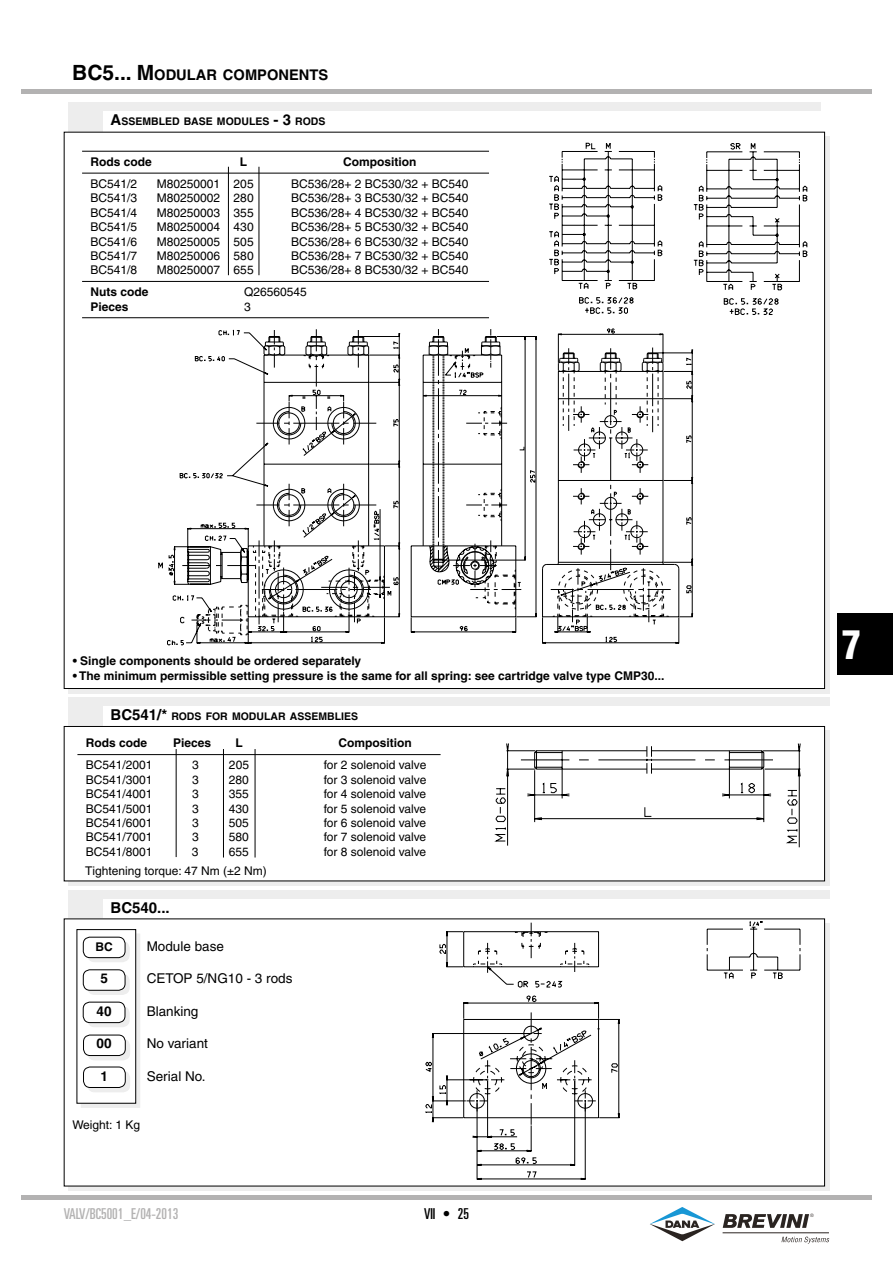
<style>
.page{position:relative;width:893px;height:1263px;background:#fff}
.page>*{position:absolute;margin:0;border:0;box-sizing:border-box;transform-origin:0 0}
.t1{font:900 condensed 39px "Helvetica";color:#fff}
.t2{font:ultra-condensed 15px "Univers";color:#b3b2b2}
.t3{font:700 15px "Helvetica";color:#000}
.t4{font:ultra-condensed 15px "Univers";color:#000}
.t5{font:700 14.7px "Helvetica";color:#000}
.t6{font:13.5px "Helvetica";color:#000}
.t7{font:700 13.5px "Helvetica";color:#000}
.t8{font:12px "Helvetica";color:#000}
.t9{font:700 12px "Helvetica";color:#000}
.t10{font:700 10.5px "Helvetica";color:#000}
.t11{font:300 4.65px "Helvetica Neue";color:#2b2422}
.s1{font-size:21px}
.s2{font-size:15px}
</style>
<div class="page">
<hr style="left:21px;top:1195px;width:851px;height:4px;background:#b3b2b2">
<div style="left:21px;top:89px;width:851px;height:5px;background:#b3b2b2"></div>
<div style="left:838px;top:613px;width:55px;height:61px;background:#000"></div>
<div style="left:68px;top:102px;width:34px;height:30px;background:#ededed"></div>
<div style="left:68px;top:102px;width:753px;height:9px;background:#ededed"></div>
<svg style="left:549px;top:142px;width:113px;height:172px"></svg>
<svg style="left:693px;top:143px;width:114px;height:172px"></svg>
<svg style="left:169px;top:328px;width:523px;height:314px"></svg>
<hr style="left:228px;top:167px;width:1px;height:108px;background:#000">
<hr style="left:259px;top:167px;width:1px;height:108px;background:#000">
<div style="left:68px;top:890px;width:761px;height:8px;background:#ededed"></div>
<div style="left:68px;top:890px;width:34px;height:30px;background:#ededed"></div>
<div style="left:68px;top:923px;width:761px;height:268px;background:linear-gradient(to right,#ededed,#ededed)"></div>
<div style="left:64px;top:919px;width:761px;height:267px;background:#fff"></div>
<svg style="left:81px;top:933px;width:59px;height:175px"></svg>
<div style="left:77px;top:929px;width:59px;height:174px;background:#fff"></div>
<div style="left:77px;top:929px;width:59px;height:174px;border:1px solid #000"></div>
<svg style="left:88px;top:942px;width:41px;height:19px"></svg>
<div style="left:87px;top:941px;width:43px;height:21px;border:2px solid #ededed;border-radius:7px"></div>
<div style="left:83px;top:937px;width:42px;height:21px;background:#fff;border-radius:7px"></div>
<div style="left:83px;top:937px;width:42px;height:21px;border:1px solid #000;border-radius:7px"></div>
<svg style="left:88px;top:974px;width:41px;height:20px"></svg>
<div style="left:87px;top:974px;width:43px;height:21px;border:2px solid #ededed;border-radius:7px"></div>
<div style="left:83px;top:970px;width:42px;height:20px;background:#fff;border-radius:7px"></div>
<div style="left:83px;top:969px;width:42px;height:22px;border:1px solid #000;border-radius:7px"></div>
<svg style="left:88px;top:1007px;width:41px;height:19px"></svg>
<div style="left:87px;top:1006px;width:43px;height:21px;border:2px solid #ededed;border-radius:7px"></div>
<div style="left:83px;top:1002px;width:42px;height:20px;background:#fff;border-radius:7px"></div>
<div style="left:83px;top:1002px;width:42px;height:21px;border:1px solid #000;border-radius:7px"></div>
<div style="left:88px;top:1039px;width:42px;height:21px;background:#ededed;border-radius:7px"></div>
<div style="left:87px;top:1039px;width:43px;height:21px;border:1px solid #ededed;border-radius:7px"></div>
<div style="left:84px;top:1035px;width:41px;height:20px;background:#fff;border-radius:7px"></div>
<div style="left:83px;top:1035px;width:43px;height:21px;border:1px solid #000;border-radius:7px"></div>
<svg style="left:443px;top:922px;width:177px;height:258px"></svg>
<svg style="left:425px;top:944px;width:193px;height:234px"></svg>
<svg style="left:707px;top:921px;width:93px;height:58px"></svg>
<div style="left:88px;top:1071px;width:42px;height:21px;background:#ededed;border-radius:7px"></div>
<div style="left:87px;top:1071px;width:43px;height:21px;border:1px solid #ededed;border-radius:7px"></div>
<div style="left:84px;top:1067px;width:41px;height:20px;background:#fff;border-radius:7px"></div>
<div style="left:83px;top:1067px;width:43px;height:21px;border:1px solid #000;border-radius:7px"></div>
<div style="left:68px;top:697px;width:761px;height:9px;background:#ededed"></div>
<div style="left:68px;top:697px;width:34px;height:30px;background:#ededed"></div>
<div style="left:68px;top:730px;width:761px;height:155px;background:linear-gradient(to right,#ededed,#ededed)"></div>
<div style="left:64px;top:726px;width:761px;height:155px;background:#fff"></div>
<div style="left:64px;top:726px;width:761px;height:155px;border:1px solid #000"></div>
<svg style="left:495px;top:743px;width:306px;height:105px"></svg>
<hr style="left:223px;top:749px;width:1px;height:108px;background:#000">
<hr style="left:255px;top:749px;width:1px;height:108px;background:#000">
<hr style="left:176px;top:749px;width:1px;height:108px;background:#000">
<hr style="left:82px;top:151px;width:407px;height:1px;background:#000">
<hr style="left:82px;top:173px;width:407px;height:1px;background:#000">
<hr style="left:82px;top:281px;width:407px;height:1px;background:#000">
<hr style="left:82px;top:317px;width:407px;height:1px;background:#000">
<hr style="left:77px;top:754px;width:364px;height:1px;background:#000">
<svg style="left:650px;top:1207px;width:65px;height:35px"></svg>
<svg style="left:781px;top:1236px;width:48px;height:7px"></svg>
<svg style="left:723px;top:1214px;width:86px;height:14px"></svg>
<hr style="left:723px;top:1232px;width:106px;height:1px;background:#2a2421">
<p class="t5" style="left:72px;top:66px;width:258px"><span class="s1">BC5... M</span>ODULAR COMPONENTS</p>
<p class="t10" style="left:111px;top:115px;width:216px"><span class="s2">A</span>SSEMBLED BASE MODULES <span class="s2">- 3</span> RODS</p>
<p class="t9" style="left:91px;top:154px;width:63px">Rods code</p>
<p class="t9" style="left:240px;top:154px;width:9px">L</p>
<p class="t9" style="left:343px;top:154px;width:75px">Composition</p>
<p class="t8" style="left:91px;top:177px;width:48px">BC541/2</p>
<p class="t8" style="left:157px;top:177px;width:98px">M80250001 205</p>
<p class="t8" style="left:291px;top:177px;width:179px">BC536/28+ 2 BC530/32 + BC540</p>
<p class="t8" style="left:91px;top:191px;width:48px">BC541/3</p>
<p class="t8" style="left:157px;top:191px;width:98px">M80250002 280</p>
<p class="t8" style="left:291px;top:191px;width:179px">BC536/28+ 3 BC530/32 + BC540</p>
<p class="t8" style="left:91px;top:206px;width:48px">BC541/4</p>
<p class="t8" style="left:157px;top:206px;width:98px">M80250003 355</p>
<p class="t8" style="left:291px;top:206px;width:179px">BC536/28+ 4 BC530/32 + BC540</p>
<p class="t8" style="left:91px;top:220px;width:48px">BC541/5</p>
<p class="t8" style="left:157px;top:220px;width:98px">M80250004 430</p>
<p class="t8" style="left:291px;top:220px;width:179px">BC536/28+ 5 BC530/32 + BC540</p>
<p class="t8" style="left:91px;top:234px;width:48px">BC541/6</p>
<p class="t8" style="left:157px;top:234px;width:98px">M80250005 505</p>
<p class="t8" style="left:291px;top:234px;width:179px">BC536/28+ 6 BC530/32 + BC540</p>
<p class="t8" style="left:91px;top:249px;width:48px">BC541/7</p>
<p class="t8" style="left:157px;top:249px;width:98px">M80250006 580</p>
<p class="t8" style="left:291px;top:249px;width:179px">BC536/28+ 7 BC530/32 + BC540</p>
<p class="t8" style="left:91px;top:263px;width:48px">BC541/8</p>
<p class="t8" style="left:157px;top:263px;width:98px">M80250007 655</p>
<p class="t8" style="left:291px;top:263px;width:179px">BC536/28+ 8 BC530/32 + BC540</p>
<p class="t9" style="left:91px;top:285px;width:60px">Nuts code</p>
<p class="t8" style="left:244px;top:285px;width:64px">Q26560545</p>
<p class="t9" style="left:91px;top:299px;width:40px">Pieces</p>
<p class="t8" style="left:244px;top:299px;width:8px">3</p>
<p class="t9" style="left:73px;top:654px;width:290px">• Single components should be ordered separately</p>
<p class="t9" style="left:73px;top:668px;width:593px">• The minimum permissible setting pressure is the same for all spring: see cartridge valve type CMP30...</p>
<p class="t10" style="left:111px;top:710px;width:249px"><span class="s2">BC541/*</span> RODS FOR MODULAR ASSEMBLIES</p>
<p class="t9" style="left:86px;top:736px;width:63px">Rods code</p>
<p class="t9" style="left:173px;top:736px;width:40px">Pieces</p>
<p class="t9" style="left:235px;top:736px;width:9px">L</p>
<p class="t9" style="left:338px;top:736px;width:75px">Composition</p>
<p class="t8" style="left:86px;top:758px;width:68px">BC541/2001</p>
<p class="t8" style="left:192px;top:758px;width:8px">3</p>
<p class="t8" style="left:229px;top:758px;width:22px">205</p>
<p class="t8" style="left:324px;top:758px;width:104px">for 2 solenoid valve</p>
<p class="t8" style="left:86px;top:773px;width:68px">BC541/3001</p>
<p class="t8" style="left:192px;top:773px;width:8px">3</p>
<p class="t8" style="left:229px;top:773px;width:22px">280</p>
<p class="t8" style="left:324px;top:773px;width:104px">for 3 solenoid valve</p>
<p class="t8" style="left:86px;top:787px;width:68px">BC541/4001</p>
<p class="t8" style="left:192px;top:787px;width:8px">3</p>
<p class="t8" style="left:229px;top:787px;width:22px">355</p>
<p class="t8" style="left:324px;top:787px;width:104px">for 4 solenoid valve</p>
<p class="t8" style="left:86px;top:801px;width:68px">BC541/5001</p>
<p class="t8" style="left:192px;top:801px;width:8px">3</p>
<p class="t8" style="left:229px;top:801px;width:22px">430</p>
<p class="t8" style="left:324px;top:801px;width:104px">for 5 solenoid valve</p>
<p class="t8" style="left:86px;top:816px;width:68px">BC541/6001</p>
<p class="t8" style="left:192px;top:816px;width:8px">3</p>
<p class="t8" style="left:229px;top:816px;width:22px">505</p>
<p class="t8" style="left:324px;top:816px;width:104px">for 6 solenoid valve</p>
<p class="t8" style="left:86px;top:830px;width:68px">BC541/7001</p>
<p class="t8" style="left:192px;top:830px;width:8px">3</p>
<p class="t8" style="left:229px;top:830px;width:22px">580</p>
<p class="t8" style="left:324px;top:830px;width:104px">for 7 solenoid valve</p>
<p class="t8" style="left:86px;top:845px;width:68px">BC541/8001</p>
<p class="t8" style="left:192px;top:845px;width:8px">3</p>
<p class="t8" style="left:229px;top:845px;width:22px">655</p>
<p class="t8" style="left:324px;top:845px;width:104px">for 8 solenoid valve</p>
<p class="t8" style="left:85px;top:863px;width:183px">Tightening torque: 47 Nm (±2 Nm)</p>
<p class="t3" style="left:111px;top:899px;width:61px">BC540...</p>
<p class="t9" style="left:95px;top:939px;width:19px">BC</p>
<p class="t6" style="left:147px;top:938px;width:79px">Module base</p>
<p class="t7" style="left:100px;top:970px;width:9px">5</p>
<p class="t6" style="left:147px;top:971px;width:147px">CETOP 5/NG10 - 3 rods</p>
<p class="t7" style="left:97px;top:1003px;width:17px">40</p>
<p class="t6" style="left:147px;top:1003px;width:53px">Blanking</p>
<p class="t7" style="left:97px;top:1035px;width:17px">00</p>
<p class="t6" style="left:147px;top:1035px;width:63px">No variant</p>
<p class="t7" style="left:100px;top:1067px;width:9px">1</p>
<p class="t6" style="left:147px;top:1068px;width:60px">Serial No.</p>
<p class="t8" style="left:72px;top:1118px;width:69px">Weight: 1 Kg</p>
<h1 class="t1" style="left:842px;top:620px;width:21px">7</h1>
<p class="t2" style="left:64px;top:1205px;width:116px">VALV/BC5001_E/04-2013</p>
<p class="t11" style="left:810px;top:1213px;width:5px">®</p>
<p class="t4" style="left:424px;top:1205px;width:47px">VII • 25</p>
</div>
